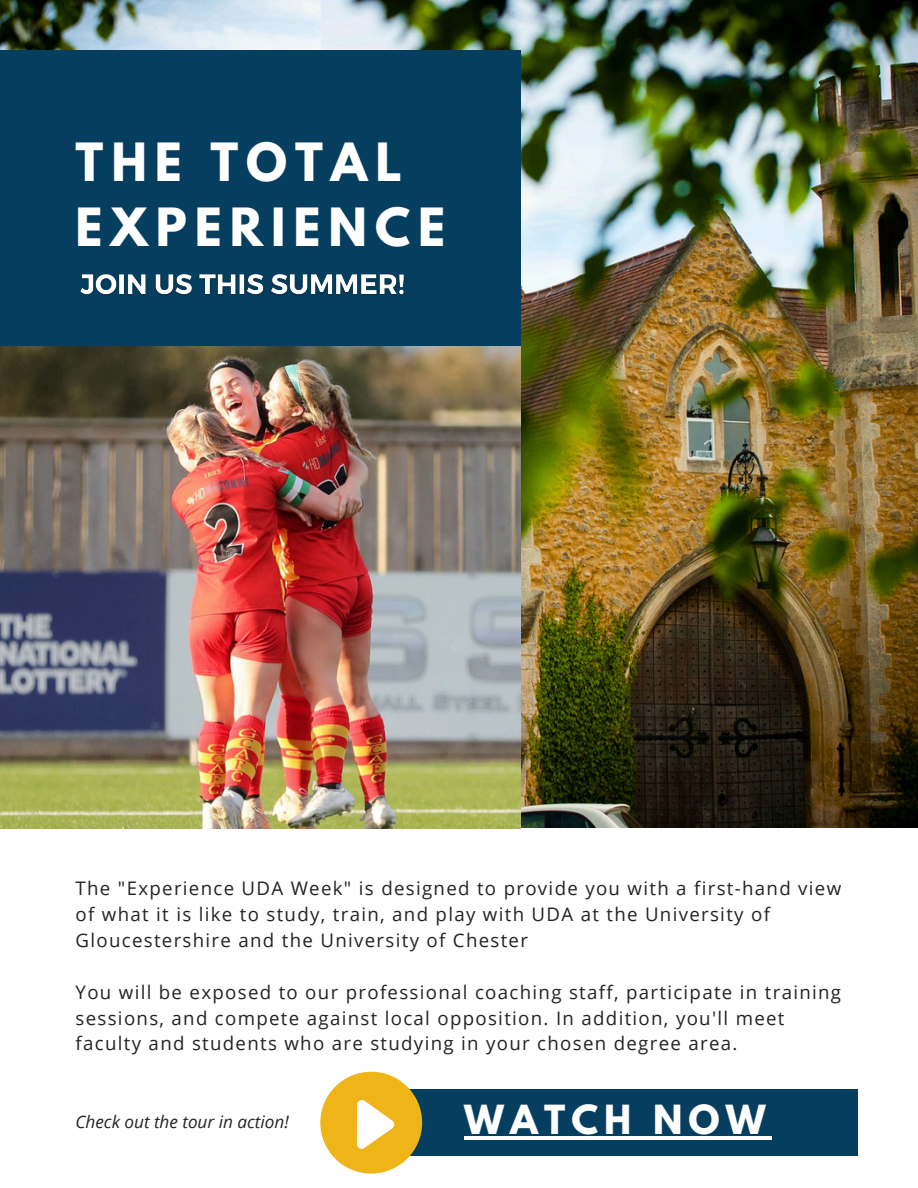
<style>
.page{position:relative;width:918px;height:1188px;background:#fff}
.page>*{position:absolute;margin:0;border:0;box-sizing:border-box;transform-origin:0 0}
.t1{font:700 46.65px/65.2px "League Spartan";letter-spacing:.17em;color:#fff}
.t2{font:700 35.55px "League Spartan";letter-spacing:.17em;color:#fff}
.t3{font:18.75px/25.8px "Open Sans";letter-spacing:.07em;color:#232323}
.t4{font:italic 17.1px "Open Sans";color:#232323}
</style>
<div class="page">
<img style="left:320px;top:0;width:598px;height:828px">
<img style="left:0;top:0;width:320px;height:51px">
<div style="left:0;top:51px;width:521px;height:300px;background:#053e5e"></div>
<img style="left:0;top:347px;width:521px;height:481px">
<div style="left:383px;top:1089px;width:475px;height:67px;background:#053e5e"></div>
<div style="left:320px;top:1072px;width:102px;height:102px;background:#efb518;border-radius:50%"></div>
<svg style="left:357px;top:1100px;width:37px;height:49px"></svg>
<hr style="left:464px;top:1137px;width:308px;height:3px;background:#fff">
<img style="left:80px;top:274px;width:324px;height:21px">
<p class="t1" style="left:76px;top:135px;width:371px">THE TOTAL<br>EXPERIENCE</p>
<h1 class="t3" style="left:76px;top:875px;width:767px">The "Experience UDA Week" is designed to provide you with a first-hand view of what it is like to study, train, and play with UDA at the University of<br>Gloucestershire and the University of Chester</h1>
<p class="t3" style="left:76px;top:978px;width:767px">You will be exposed to our professional coaching staff, participate in training sessions, and compete against local opposition. In addition, you'll meet faculty and students who are studying in your chosen degree area.</p>
<p class="t4" style="left:76px;top:1110px;width:215px">Check out the tour in action!</p>
<p class="t2" style="left:464px;top:1102px;width:303px">WATCH NOW</p>
</div>
